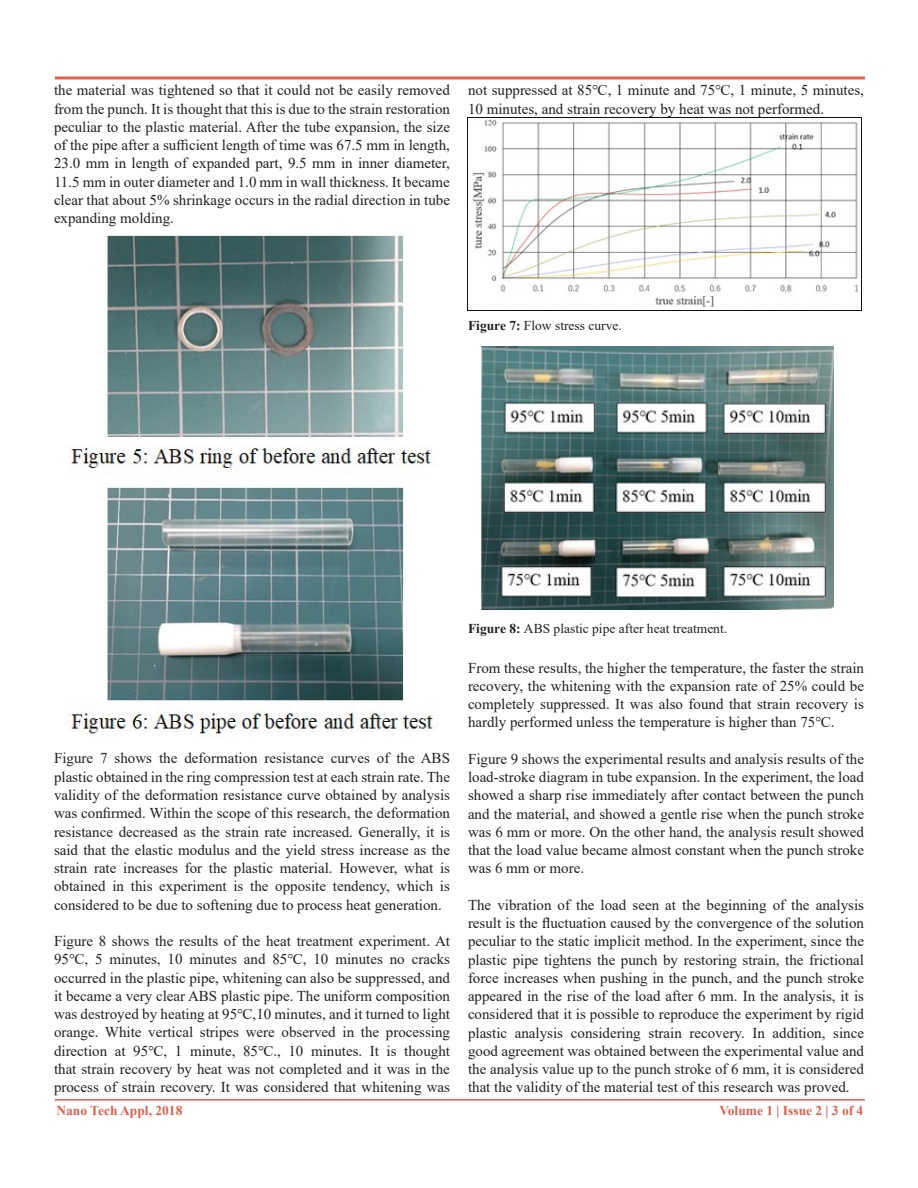
<style>
.page{position:relative;width:918px;height:1188px;background:#fff}
.page>*{position:absolute;margin:0;border:0;box-sizing:border-box;transform-origin:0 0}
.t1{font:15px/18.3px "Times New Roman";color:#231f20;text-align:justify}
.t2{font:13.5px "Times New Roman";color:#231f20}
.t3{font:700 13.5px "Times New Roman";color:#e05f4f}
.s1{font-weight:700}
</style>
<div class="page">
<hr style="left:55px;top:1099px;width:810px;height:2px;background:#e05f4f">
<svg style="left:54px;top:76px;width:811px;height:4px;background:#e7867a"></svg>
<img style="left:68px;top:235px;width:365px;height:499px">
<img style="left:468px;top:117px;width:394px;height:194px">
<img style="left:481px;top:346px;width:353px;height:264px">
<p class="t1" style="left:54px;top:81px;width:398px">the material was tightened so that it could not be easily removed from the punch. It is thought that this is due to the strain restoration peculiar to the plastic material. After the tube expansion, the size of the pipe after a sufficient length of time was 67.5 mm in length, 23.0 mm in length of expanded part, 9.5 mm in inner diameter, 11.5 mm in outer diameter and 1.0 mm in wall thickness. It became clear that about 5% shrinkage occurs in the radial direction in tube expanding molding.</p>
<p class="t1" style="left:468px;top:81px;width:398px">not suppressed at 85℃, 1 minute and 75℃, 1 minute, 5 minutes,<br>10 minutes, and strain recovery by heat was not performed.</p>
<p class="t2" style="left:468px;top:316px;width:155px"><span class="s1">Figure 7:</span> Flow stress curve.</p>
<p class="t1" style="left:54px;top:749px;width:398px">Figure 7 shows the deformation resistance curves of the ABS plastic obtained in the ring compression test at each strain rate. The validity of the deformation resistance curve obtained by analysis was confirmed. Within the scope of this research, the deformation resistance decreased as the strain rate increased. Generally, it is said that the elastic modulus and the yield stress increase as the strain rate increases for the plastic material. However, what is obtained in this experiment is the opposite tendency, which is considered to be due to softening due to process heat generation.</p>
<p class="t1" style="left:54px;top:931px;width:398px">Figure 8 shows the results of the heat treatment experiment. At 95℃, 5 minutes, 10 minutes and 85℃, 10 minutes no cracks occurred in the plastic pipe, whitening can also be suppressed, and it became a very clear ABS plastic pipe. The uniform composition was destroyed by heating at 95℃,10 minutes, and it turned to light orange. White vertical stripes were observed in the processing direction at 95℃, 1 minute, 85℃., 10 minutes. It is thought that strain recovery by heat was not completed and it was in the process of strain recovery. It was considered that whitening was</p>
<p class="t2" style="left:468px;top:619px;width:261px"><span class="s1">Figure 8:</span> ABS plastic pipe after heat treatment.</p>
<p class="t1" style="left:468px;top:658px;width:398px">From these results, the higher the temperature, the faster the strain recovery, the whitening with the expansion rate of 25% could be completely suppressed. It was also found that strain recovery is hardly performed unless the temperature is higher than 75℃.</p>
<p class="t1" style="left:468px;top:749px;width:398px">Figure 9 shows the experimental results and analysis results of the load-stroke diagram in tube expansion. In the experiment, the load showed a sharp rise immediately after contact between the punch and the material, and showed a gentle rise when the punch stroke was 6 mm or more. On the other hand, the analysis result showed that the load value became almost constant when the punch stroke was 6 mm or more.</p>
<p class="t1" style="left:468px;top:895px;width:398px">The vibration of the load seen at the beginning of the analysis result is the fluctuation caused by the convergence of the solution peculiar to the static implicit method. In the experiment, since the plastic pipe tightens the punch by restoring strain, the frictional force increases when pushing in the punch, and the punch stroke appeared in the rise of the load after 6 mm. In the analysis, it is considered that it is possible to reproduce the experiment by rigid plastic analysis considering strain recovery. In addition, since good agreement was obtained between the experimental value and the analysis value up to the punch stroke of 6 mm, it is considered that the validity of the material test of this research was proved.</p>
<p class="t3" style="left:56px;top:1101px;width:128px">Nano Tech Appl, 2018</p>
<p class="t3" style="left:719px;top:1101px;width:145px">Volume 1 | Issue 2 | 3 of 4</p>
</div>
